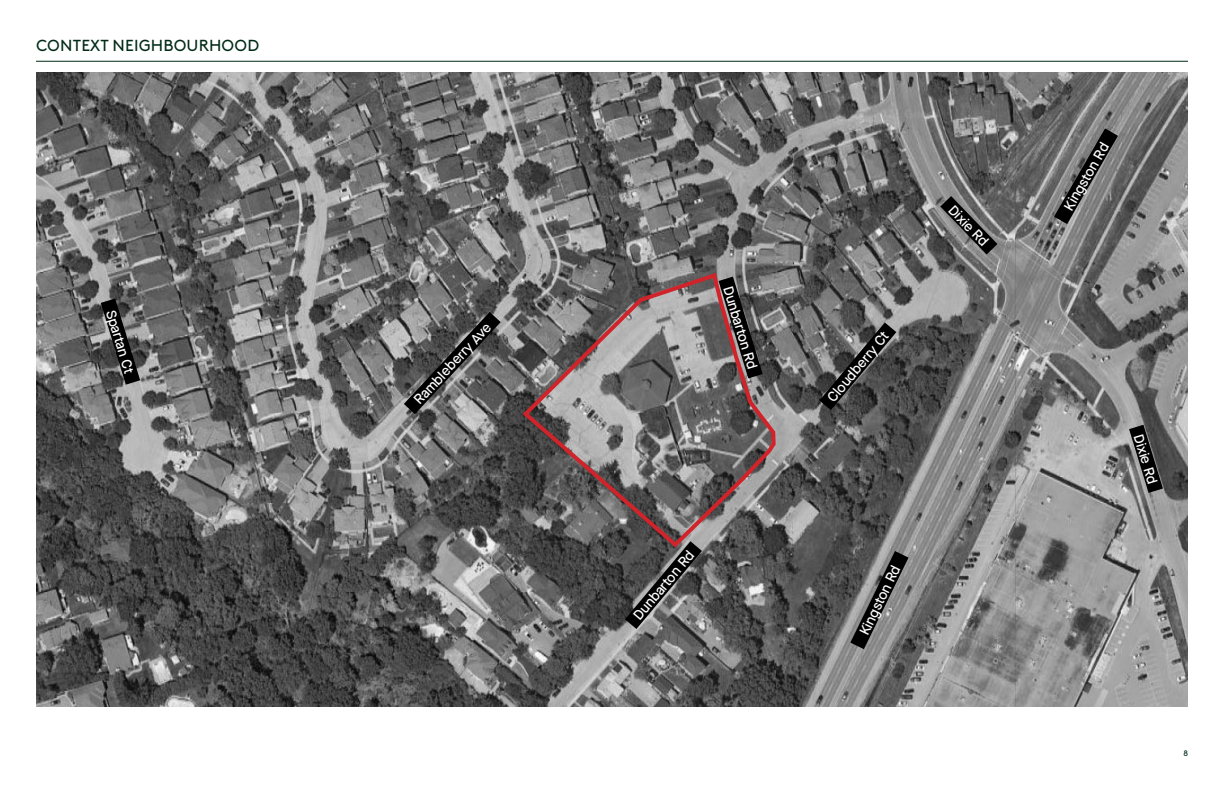
<style>
.page{position:relative;width:1224px;height:792px;background:#fff}
.page>*{position:absolute;margin:0;border:0;box-sizing:border-box;transform-origin:0 0}
.t1{font:16px "Brown LL";letter-spacing:.01em;color:#002b16}
.t2{font:500 14px "Maison Neue";color:#fff}
.t3{font:8px "Brown LL";color:#002b16}
</style>
<div class="page">
<hr style="left:36px;top:61px;width:1152px;height:1px;background:#002b16">
<img style="left:36px;top:72px;width:1152px;height:635px">
<svg style="left:625px;top:550px;width:77px;height:79px;background:#4f4f4f"></svg>
<svg style="left:520px;top:270px;width:259px;height:280px;background:#777070"></svg>
<svg style="left:719px;top:277px;width:44px;height:101px;background:#4d3f40"></svg>
<svg style="left:819px;top:322px;width:77px;height:88px;background:#464646"></svg>
<svg style="left:850px;top:551px;width:59px;height:98px;background:#606060"></svg>
<svg style="left:1054px;top:128px;width:64px;height:96px;background:#5f5f5f"></svg>
<svg style="left:940px;top:196px;width:57px;height:58px;background:#565656"></svg>
<svg style="left:1129px;top:425px;width:34px;height:68px;background:#414141"></svg>
<svg style="left:404px;top:312px;width:97px;height:102px;background:#575757"></svg>
<svg style="left:101px;top:298px;width:39px;height:87px;background:#3f3f3f"></svg>
<p class="t1" style="left:36px;top:34px;width:225px">CONTEXT NEIGHBOURHOOD</p>
<p class="t2" style="left:120px;top:308px;width:67px;rotate:73deg">Spartan Ct</p>
<p class="t2" style="left:409px;top:396px;width:108px;rotate:-47deg">Rambleberry Ave</p>
<p class="t2" style="left:737px;top:284px;width:87px;rotate:73deg">Dunbarton Rd</p>
<p class="t2" style="left:629px;top:612px;width:87px;rotate:-50deg">Dunbarton Rd</p>
<p class="t2" style="left:823px;top:394px;width:88px;rotate:-50deg">Cloudberry Ct</p>
<p class="t2" style="left:958px;top:201px;width:52px;rotate:46deg">Dixie Rd</p>
<p class="t2" style="left:855px;top:630px;width:77px;rotate:-64deg">Kingston Rd</p>
<p class="t2" style="left:1059px;top:204px;width:77px;rotate:-60deg">Kingston Rd</p>
<p class="t2" style="left:1147px;top:432px;width:52px;rotate:73deg">Dixie Rd</p>
<p class="t3" style="left:1183px;top:747px;width:6px">8</p>
</div>
